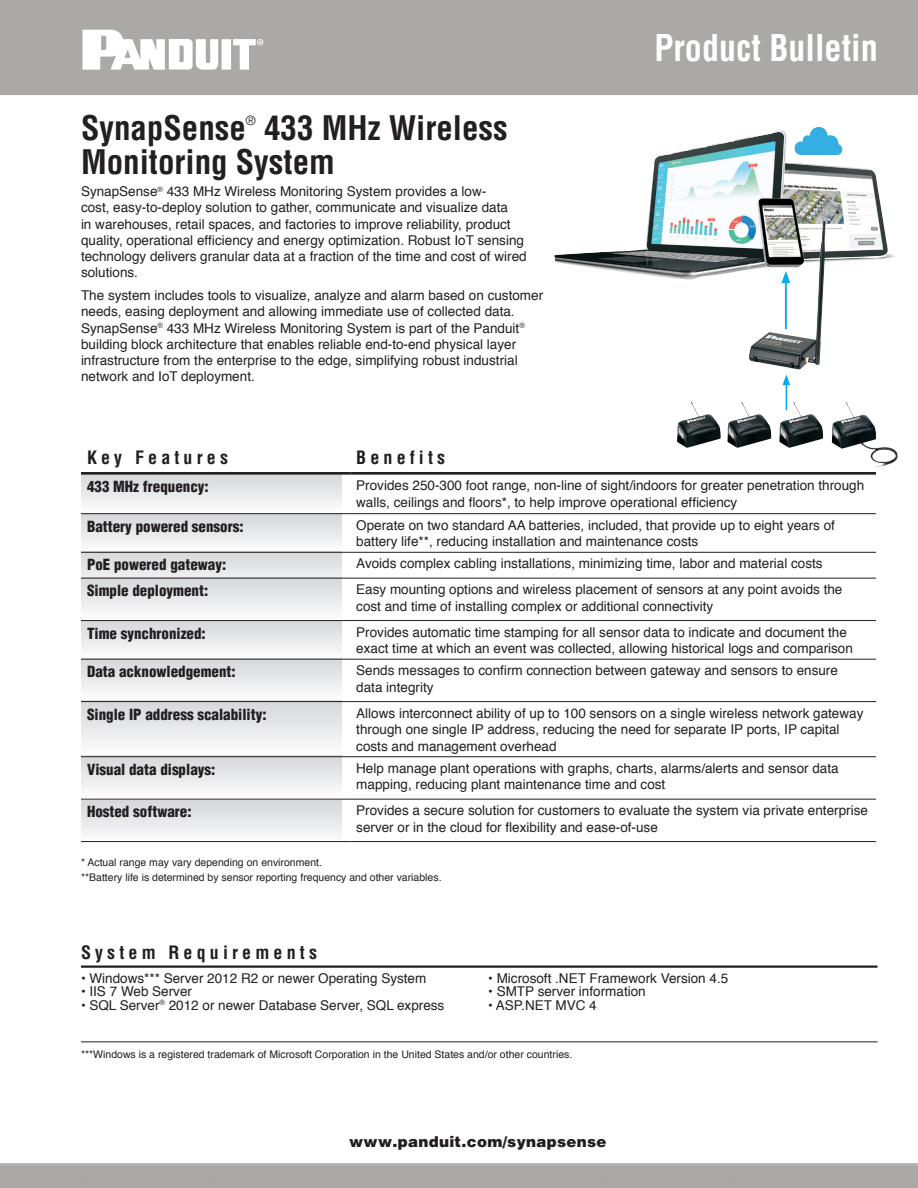
<style>
.page{position:relative;width:918px;height:1188px;background:#fff}
.page>*{position:absolute;margin:0;border:0;box-sizing:border-box;transform-origin:0 0}
.t1{font:700 condensed 36px "Helvetica";color:#fff;scale:.95 1}
.t2{font:700 condensed 33px/34.5px "Helvetica";color:#231f20}
.t3{font:700 condensed 18px "Helvetica";letter-spacing:.23em;color:#231f20}
.t4{font:900 condensed 15px "Helvetica";color:#231f20}
.t5{font:900 15px "Helvetica";letter-spacing:.02em;color:#231f20}
.Body_9_11{font:13.5px/16.2px "Helvetica";color:#231f20}
.t6{font:condensed 12.3px "Helvetica";color:#231f20}
.Body_9_11-2{font:10.5px "Helvetica";color:#231f20}
</style>
<div class="page">
<img style="left:555px;top:127px;width:340px;height:153px">
<svg style="left:82px;top:30px;width:182px;height:40px"></svg>
<div style="left:81px;top:473px;width:260px;height:39px;background:linear-gradient(to bottom,#d5d6d9,#fcfcfd)"></div>
<svg style="left:81px;top:514px;width:260px;height:35px"></svg>
<svg style="left:81px;top:551px;width:260px;height:27px;background:#dddee0"></svg>
<div style="left:81px;top:578px;width:260px;height:42px;background:linear-gradient(to bottom,#d6d7d9,#fbfcfc)"></div>
<svg style="left:81px;top:621px;width:260px;height:35px"></svg>
<div style="left:81px;top:658px;width:260px;height:42px;background:linear-gradient(to bottom,#d5d6d8,#fcfcfc)"></div>
<svg style="left:81px;top:700px;width:260px;height:52px"></svg>
<svg style="left:81px;top:755px;width:260px;height:40px"></svg>
<div style="left:81px;top:800px;width:260px;height:42px;background:linear-gradient(to bottom,#d5d6d8,#fbfbfc)"></div>
<hr style="left:81px;top:472px;width:269px;height:3px;background:#231f20">
<hr style="left:350px;top:472px;width:526px;height:3px;background:#231f20">
<hr style="left:81px;top:659px;width:269px;height:1px;background:#231f20">
<hr style="left:350px;top:659px;width:526px;height:1px;background:#231f20">
<hr style="left:350px;top:701px;width:526px;height:1px;background:#231f20">
<hr style="left:350px;top:756px;width:526px;height:1px;background:#231f20">
<hr style="left:350px;top:799px;width:526px;height:1px;background:#231f20">
<hr style="left:350px;top:841px;width:526px;height:1px;background:#231f20">
<hr style="left:350px;top:552px;width:526px;height:1px;background:#231f20">
<hr style="left:350px;top:513px;width:526px;height:1px;background:#231f20">
<hr style="left:81px;top:620px;width:269px;height:1px;background:#231f20">
<hr style="left:350px;top:620px;width:526px;height:1px;background:#231f20">
<hr style="left:81px;top:578px;width:269px;height:1px;background:#231f20">
<hr style="left:350px;top:578px;width:526px;height:1px;background:#231f20">
<hr style="left:81px;top:513px;width:269px;height:1px;background:#231f20">
<hr style="left:81px;top:552px;width:269px;height:1px;background:#231f20">
<hr style="left:81px;top:701px;width:269px;height:1px;background:#231f20">
<hr style="left:81px;top:756px;width:269px;height:1px;background:#231f20">
<hr style="left:81px;top:799px;width:269px;height:1px;background:#231f20">
<hr style="left:81px;top:841px;width:269px;height:1px;background:#231f20">
<hr style="left:81px;top:965px;width:797px;height:3px;background:#231f20">
<hr style="left:81px;top:1042px;width:797px;height:1px;background:#231f20">
<img style="left:749px;top:221px;width:77px;height:149px">
<hr style="left:785px;top:280px;width:2px;height:49px;background:#00aeef">
<svg style="left:781px;top:271px;width:9px;height:12px"></svg>
<svg style="left:783px;top:375px;width:7px;height:27px"></svg>
<img style="left:677px;top:402px;width:44px;height:46px">
<img style="left:727px;top:402px;width:44px;height:46px">
<img style="left:779px;top:402px;width:44px;height:46px">
<img style="left:832px;top:402px;width:66px;height:65px">
<p class="t2" style="left:81px;top:110px;width:166px">SynapSense</p>
<p class="t6" style="left:246px;top:112px;width:11px">®</p>
<p class="t2" style="left:81px;top:110px;width:428px;text-indent:183px">433 MHz Wireless<br>Monitoring System</p>
<p class="Body_9_11" style="left:81px;top:184px;width:447px">SynapSense<sup>®</sup> 433 MHz Wireless Monitoring System provides a low-<br>cost, easy-to-deploy solution to gather, communicate and visualize data<br>in warehouses, retail spaces, and factories to improve reliability, product quality, operational efficiency and energy optimization. Robust IoT sensing technology delivers granular data at a fraction of the time and cost of wired solutions.</p>
<p class="Body_9_11" style="left:81px;top:288px;width:464px">The system includes tools to visualize, analyze and alarm based on customer needs, easing deployment and allowing immediate use of collected data.<br>SynapSense<sup>®</sup> 433 MHz Wireless Monitoring System is part of the Panduit<sup>® </sup>building block architecture that enables reliable end-to-end physical layer infrastructure from the enterprise to the edge, simplifying robust industrial network and IoT deployment.</p>
<p class="t1" style="left:655px;top:26px;width:237px">Product Bulletin</p>
<p class="t3" style="left:87px;top:446px;width:143px">Key Features</p>
<p class="t3" style="left:356px;top:446px;width:90px">Benefits</p>
<p class="t4" style="left:87px;top:477px;width:123px">433 MHz frequency:</p>
<p class="Body_9_11" style="left:356px;top:477px;width:510px">Provides 250-300 foot range, non-line of sight/indoors for greater penetration through walls, ceilings and floors*, to help improve operational efficiency</p>
<p class="t4" style="left:87px;top:517px;width:158px">Battery powered sensors:</p>
<p class="Body_9_11" style="left:356px;top:517px;width:480px">Operate on two standard AA batteries, included, that provide up to eight years of battery life**, reducing installation and maintenance costs</p>
<p class="t4" style="left:87px;top:555px;width:141px">PoE powered gateway:</p>
<p class="Body_9_11" style="left:356px;top:556px;width:468px">Avoids complex cabling installations, minimizing time, labor and material costs</p>
<p class="t4" style="left:87px;top:581px;width:123px">Simple deployment:</p>
<p class="Body_9_11" style="left:356px;top:582px;width:488px">Easy mounting options and wireless placement of sensors at any point avoids the cost and time of installing complex or additional connectivity</p>
<p class="t4" style="left:87px;top:624px;width:120px">Time synchronized:</p>
<p class="Body_9_11" style="left:356px;top:624px;width:498px">Provides automatic time stamping for all sensor data to indicate and document the exact time at which an event was collected, allowing historical logs and comparison</p>
<p class="t4" style="left:87px;top:662px;width:150px">Data acknowledgement:</p>
<p class="Body_9_11" style="left:356px;top:663px;width:483px">Sends messages to confirm connection between gateway and sensors to ensure data integrity</p>
<p class="t4" style="left:87px;top:705px;width:181px">Single IP address scalability:</p>
<p class="Body_9_11" style="left:356px;top:705px;width:509px">Allows interconnect ability of up to 100 sensors on a single wireless network gateway through one single IP address, reducing the need for separate IP ports, IP capital costs and management overhead</p>
<p class="t4" style="left:87px;top:760px;width:130px">Visual data displays:</p>
<p class="Body_9_11" style="left:356px;top:760px;width:484px">Help manage plant operations with graphs, charts, alarms/alerts and sensor data mapping, reducing plant maintenance time and cost</p>
<p class="t4" style="left:87px;top:802px;width:106px">Hosted software:</p>
<p class="Body_9_11" style="left:356px;top:803px;width:513px">Provides a secure solution for customers to evaluate the system via private enterprise server or in the cloud for flexibility and ease-of-use</p>
<p class="Body_9_11-2" style="left:81px;top:855px;width:243px">* Actual range may vary depending on environment.</p>
<p class="Body_9_11-2" style="left:81px;top:870px;width:362px">**Battery life is determined by sensor reporting frequency and other variables.</p>
<p class="t3" style="left:81px;top:941px;width:238px">System Requirements</p>
<p class="Body_9_11" style="left:81px;top:970px;width:347px">• Windows*** Server 2012 R2 or newer Operating System</p>
<p class="Body_9_11" style="left:81px;top:984px;width:113px">• IIS 7 Web Server</p>
<p class="Body_9_11" style="left:81px;top:997px;width:365px">• SQL Server<sup>®</sup> 2012 or newer Database Server, SQL express</p>
<p class="Body_9_11" style="left:488px;top:970px;width:242px">• Microsoft .NET Framework Version 4.5</p>
<p class="Body_9_11" style="left:488px;top:984px;width:159px">• SMTP server information</p>
<p class="Body_9_11" style="left:488px;top:997px;width:110px">• ASP.NET MVC 4</p>
<p class="Body_9_11-2" style="left:81px;top:1046px;width:493px">***Windows is a registered trademark of Microsoft Corporation in the United States and/or other countries.</p>
<p class="t5" style="left:389px;top:1132px;width:155px">www.panduit.com</p>
<p class="t5" style="left:349px;top:1132px;width:259px">www.panduit.com/synapsense</p>
</div>
